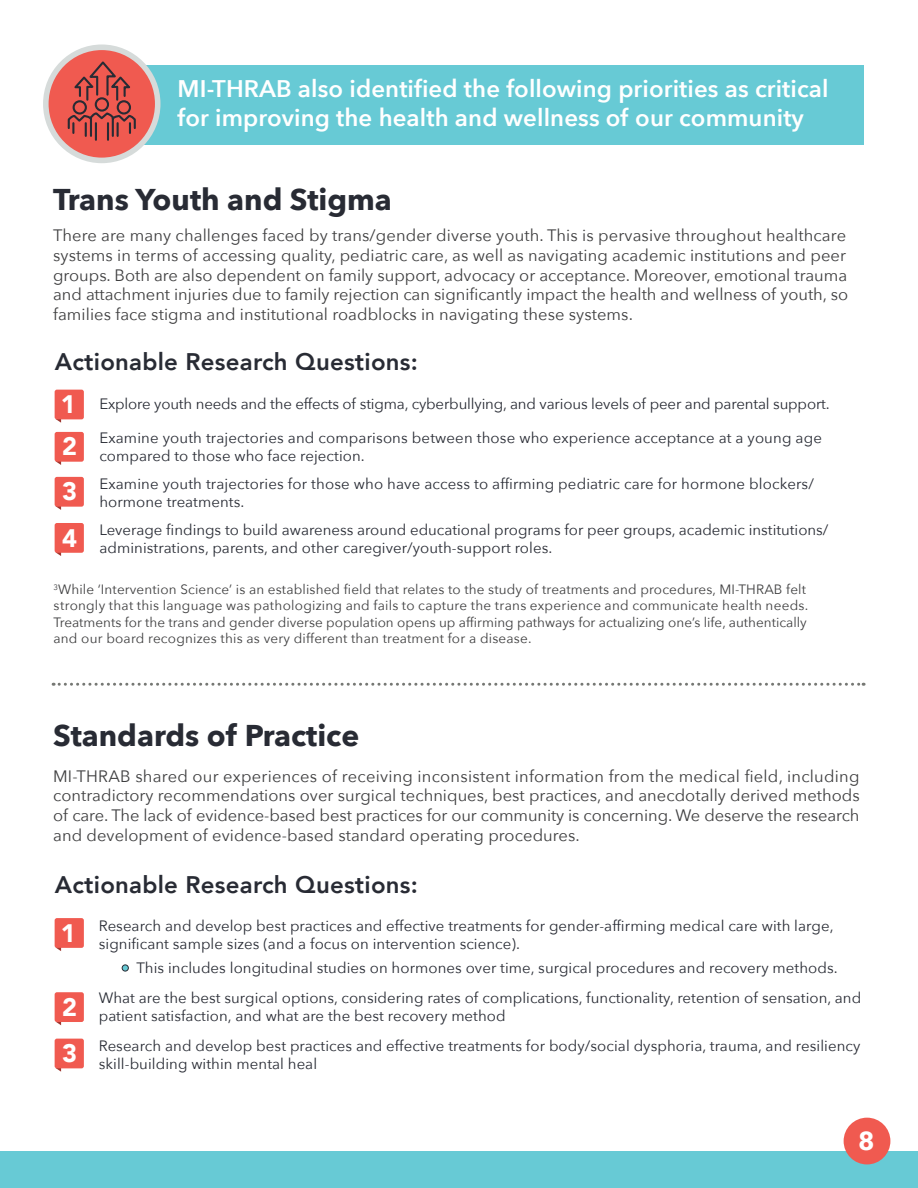
<style>
.page{position:relative;width:918px;height:1188px;background:#fff}
.page>*{position:absolute;margin:0;border:0;box-sizing:border-box;transform-origin:0 0}
.t1{font:700 30px "Avenir Next";color:#282b34}
.t2{font:700 25.5px "Avenir Next";color:#fff}
.t3{font:900 25.2px "Avenir";color:#fff}
.t4{font:600 24px/28.8px "Avenir Next";letter-spacing:.005em;color:#fff}
.t5{font:800 24px "Avenir";letter-spacing:.01em;color:#282b34}
.t6{font:16.5px/19.8px "Avenir Next";letter-spacing:.005em;color:#3e3e3f}
.t7{font:15px/18px "Avenir Next";letter-spacing:.005em;color:#282b34}
.t8{font:13.5px/16.2px "Avenir Next";letter-spacing:.01em;color:#3e3e3f}
.s1{color:#67cad5}
</style>
<div class="page">
<div style="left:0;top:1151px;width:918px;height:37px;background:#67cad5"></div>
<div style="left:844px;top:1118px;width:46px;height:46px;background:#f05a50;border-radius:50%"></div>
<div style="left:55px;top:918px;width:29px;height:30px;background:#f05a50;border-radius:2px"></div>
<svg style="left:56px;top:419px;width:5px;height:4px"></svg>
<div style="left:55px;top:390px;width:29px;height:29px;background:#f05a50;border-radius:2px"></div>
<div style="left:55px;top:992px;width:29px;height:30px;background:#f05a50;border-radius:2px"></div>
<div style="left:55px;top:432px;width:29px;height:30px;background:#f05a50;border-radius:2px"></div>
<div style="left:55px;top:523px;width:29px;height:30px;background:#f05a50;border-radius:2px"></div>
<svg style="left:56px;top:1068px;width:5px;height:4px"></svg>
<div style="left:55px;top:1039px;width:29px;height:29px;background:#f05a50;border-radius:2px"></div>
<div style="left:55px;top:477px;width:29px;height:30px;background:#f05a50;border-radius:2px"></div>
<svg style="left:53px;top:683px;width:811px;height:3px"></svg>
<div style="left:104px;top:65px;width:760px;height:79px;background:#67cad5"></div>
<div style="left:43px;top:44px;width:117px;height:119px;background:#d6dbda;border-radius:50%"></div>
<div style="left:49px;top:50px;width:106px;height:108px;background:#f05a50;border-radius:50%"></div>
<svg style="left:67px;top:59px;width:70px;height:82px"></svg>
<svg style="left:122px;top:965px;width:5px;height:6px"></svg>
<div style="left:122px;top:964px;width:7px;height:8px;border:1px solid #282b34;border-radius:50%"></div>
<h3 class="t4" style="left:178px;top:74px;width:653px">MI-THRAB also identified the following priorities as critical for improving the health and wellness of our community</h3>
<h1 class="t1" style="left:53px;top:173px;width:340px">Trans Youth and Stigma</h1>
<p class="t6" style="left:53px;top:225px;width:797px">There are many challenges faced by trans/gender diverse youth. This is pervasive throughout healthcare systems in terms of accessing quality, pediatric care, as well as navigating academic institutions and peer groups. Both are also dependent on family support, advocacy or acceptance. Moreover, emotional trauma and attachment injuries due to family rejection can significantly impact the health and wellness of youth, so families face stigma and institutional roadblocks in navigating these systems.</p>
<h3 class="t5" style="left:55px;top:343px;width:365px">Actionable Research Questions:</h3>
<h3 class="t3" style="left:61px;top:383px;width:16px">1</h3>
<h3 class="t3" style="left:62px;top:425px;width:16px">2</h3>
<p class="t7" style="left:99px;top:395px;width:732px">Explore youth needs and the effects of stigma, cyberbullying, and various levels of peer and parental support.</p>
<p class="t7" style="left:99px;top:428px;width:724px">Examine youth trajectories and comparisons between those who experience acceptance at a young age compared to those who face rejection.</p>
<h3 class="t3" style="left:62px;top:470px;width:16px">3</h3>
<p class="t7" style="left:99px;top:474px;width:716px">Examine youth trajectories for those who have access to affirming pediatric care for hormone blockers/ hormone treatments.</p>
<h3 class="t3" style="left:62px;top:516px;width:16px">4</h3>
<p class="t7" style="left:99px;top:521px;width:731px">Leverage findings to build awareness around educational programs for peer groups, academic institutions/ administrations, parents, and other caregiver/youth-support roles.</p>
<p class="t8" style="left:53px;top:581px;width:756px"><sup>3</sup>While ‘Intervention Science’ is an established field that relates to the study of treatments and procedures, MI-THRAB felt strongly that this language was pathologizing and fails to capture the trans experience and communicate health needs.<br>Treatments for the trans and gender diverse population opens up affirming pathways for actualizing one’s life, authentically and our board recognizes this as very different than treatment for a disease.</p>
<h1 class="t1" style="left:53px;top:710px;width:308px">Standards of Practice</h1>
<p class="t6" style="left:53px;top:765px;width:808px;text-align:justify">MI-THRAB shared our experiences of receiving inconsistent information from the medical field, including contradictory recommendations over surgical techniques, best practices, and anecdotally derived methods of care. The lack of evidence-based best practices for our community is concerning. We deserve the research and development of evidence-based standard operating procedures.</p>
<h3 class="t5" style="left:55px;top:866px;width:365px">Actionable Research Questions:</h3>
<h3 class="t3" style="left:61px;top:911px;width:16px">1</h3>
<h3 class="t3" style="left:62px;top:985px;width:16px">2</h3>
<h3 class="t3" style="left:62px;top:1032px;width:16px">3</h3>
<p class="t7" style="left:99px;top:917px;width:736px">Research and develop best practices and effective treatments for gender-affirming medical care with large, significant sample sizes (and a focus on intervention science).</p>
<p class="t7" style="left:99px;top:953px;width:764px;line-height:30px;text-align:center"><span class="s1">•</span> This includes longitudinal studies on hormones over time, surgical procedures and recovery methods.<br>What are the best surgical options, considering rates of complications, functionality, retention of sensation, and</p>
<p class="t7" style="left:99px;top:1001px;width:763px;line-height:30px">patient satisfaction, and what are the best recovery method<br>Research and develop best practices and effective treatments for body/social dysphoria, trauma, and resiliency</p>
<p class="t7" style="left:99px;top:1055px;width:220px">skill-building within mental heal</p>
<h2 class="t2" style="left:858px;top:1119px;width:18px">8</h2>
</div>
